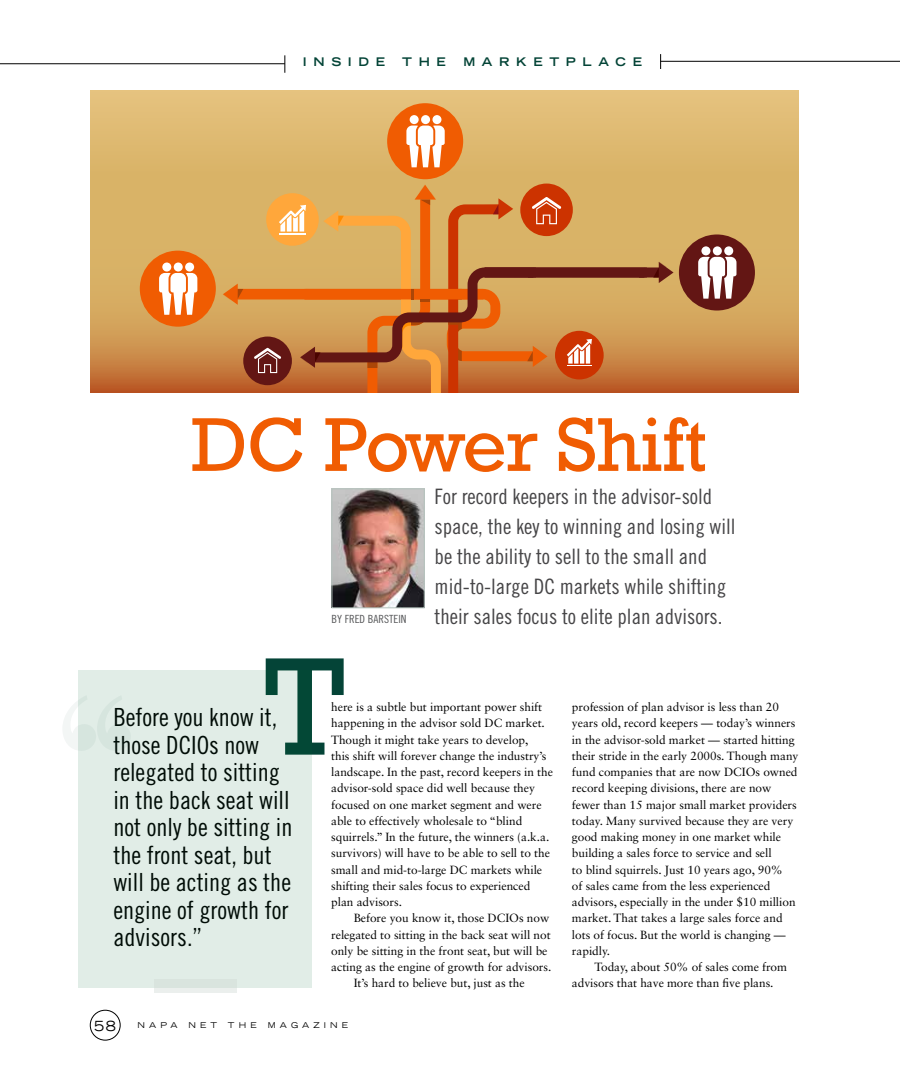
<style>
.page{position:relative;width:900px;height:1080px;background:#fff}
.page>*{position:absolute;margin:0;border:0;box-sizing:border-box;transform-origin:0 0}
.t1{font:141.62px "Rockwell";color:#044437}
.t2{font:77.5px "Rockwell";letter-spacing:-.01em;color:#f05c02}
.t3{font:25px/27.5px "Trade Gothic LT Std Cn 18";color:#000}
.t4{font:21.25px/30px "Trade Gothic LT Std Cn 18";color:#464547}
.t5{font:expanded 14px "Trade Gothic LT Std";color:#000}
.t6{font:11.88px/16.2px "Sabon LT Std";letter-spacing:-.005em;color:#000}
.t7{font:700 expanded 11.88px "Trade Gothic LT Std";letter-spacing:.56em;color:#044437}
.t8{font:11.25px "Trade Gothic LT Std Cn 18";color:#58595b}
.t9{font:expanded 8px "Trade Gothic LT Std";letter-spacing:.52em;color:#000}
</style>
<div class="page">
<div style="left:90px;top:1010px;width:30px;height:30px;border:1px solid #000;border-radius:50%"></div>
<svg style="left:90px;top:90px;width:709px;height:302px"></svg>
<div style="left:236px;top:289px;width:247px;height:11px;background:#f05c02"></div>
<svg style="left:223px;top:284px;width:20px;height:21px"></svg>
<div style="left:387px;top:103px;width:76px;height:76px;background:#f05c02;border-radius:50%"></div>
<div style="left:243px;top:337px;width:49px;height:48px;background:#631614;border-radius:50%"></div>
<svg style="left:406px;top:115px;width:39px;height:52px"></svg>
<div style="left:679px;top:234px;width:76px;height:77px;background:#631614;border-radius:50%"></div>
<svg style="left:698px;top:246px;width:38px;height:53px"></svg>
<div style="left:140px;top:251px;width:76px;height:76px;background:#f05c02;border-radius:50%"></div>
<svg style="left:159px;top:263px;width:38px;height:52px"></svg>
<svg style="left:254px;top:185px;width:420px;height:207px"></svg>
<svg style="left:285px;top:55px;width:1px;height:18px"></svg>
<hr style="left:0;top:64px;width:285px;height:1px;background:#000">
<svg style="left:660px;top:54px;width:1px;height:15px"></svg>
<hr style="left:660px;top:61px;width:240px;height:1px;background:#000">
<img style="left:334px;top:491px;width:88px;height:115px">
<div style="left:332px;top:489px;width:92px;height:119px;border:1px solid #b4c3bd"></div>
<div style="left:78px;top:670px;width:234px;height:318px;background:#e1ede7"></div>
<svg style="left:154px;top:988px;width:83px;height:5px"></svg>
<svg style="left:63px;top:696px;width:67px;height:54px"></svg>
<p class="t7" style="left:303px;top:54px;width:84px">INSI DE</p>
<p class="t7" style="left:402px;top:54px;width:45px">THE</p>
<p class="t7" style="left:463px;top:54px;width:180px">MARKETPLACE</p>
<h2 class="t2" style="left:191px;top:400px;width:517px">DC Power Shift</h2>
<h3 class="t4" style="left:435px;top:481px;width:302px">For record keepers in the advisor-sold space, the key to winning and losing will be the ability to sell to the small and mid-to-large DC markets while shifting</h3>
<p class="t8" style="left:332px;top:612px;width:76px">By Fred Barstein</p>
<h3 class="t4" style="left:435px;top:601px;width:289px">their sales focus to elite plan advisors.</h3>
<h1 class="t1" style="left:264px;top:625px;width:83px">T</h1>
<h3 class="t3" style="left:113px;top:786px;width:181px">in the back seat will not only be sitting in the front seat, but will be acting as the engine of growth for advisors.”</h3>
<p class="t6" style="left:331px;top:699px;width:223px">here is a subtle but important power shift happening in the advisor sold DC market.<br>Though it might take years to develop,<br>this shift will forever change the industry’s landscape. In the past, record keepers in the advisor-sold space did well because they focused on one market segment and were able to effectively wholesale to “blind squirrels.” In the future, the winners (a.k.a. survivors) will have to be able to sell to the small and mid-to-large DC markets while shifting their sales focus to experienced plan advisors.</p>
<p class="t6" style="left:354px;top:910px;width:197px">Before you know it, those DCIOs now</p>
<p class="t6" style="left:331px;top:926px;width:221px">relegated to sitting in the back seat will not</p>
<p class="t6" style="left:331px;top:942px;width:218px">only be sitting in the front seat, but will be</p>
<p class="t6" style="left:331px;top:959px;width:222px">acting as the engine of growth for advisors.</p>
<p class="t6" style="left:354px;top:975px;width:172px">It’s hard to believe but, just as the</p>
<h3 class="t3" style="left:113px;top:703px;width:168px">Before you know it, those DCIOs now relegated to sitting</h3>
<p class="t5" style="left:94px;top:1016px;width:23px">58</p>
<p class="t9" style="left:138px;top:1020px;width:41px">NAPA</p>
<p class="t9" style="left:189px;top:1020px;width:30px">NET</p>
<p class="t9" style="left:228px;top:1020px;width:30px">THE</p>
<p class="t9" style="left:268px;top:1020px;width:82px">MAGAZINE</p>
<p class="t6" style="left:572px;top:699px;width:228px">profession of plan advisor is less than 20 years old, record keepers — today’s winners in the advisor-sold market — started hitting their stride in the early 2000s. Though many fund companies that are now DCIOs owned record keeping divisions, there are now fewer than 15 major small market providers today. Many survived because they are very good making money in one market while building a sales force to service and sell<br>to blind squirrels. Just 10 years ago, 90%<br>of sales came from the less experienced advisors, especially in the under $10 million market. That takes a large sales force and lots of focus. But the world is changing — rapidly.</p>
<p class="t6" style="left:572px;top:959px;width:217px;text-indent:23px">Today, about 50% of sales come from advisors that have more than five plans.</p>
</div>
